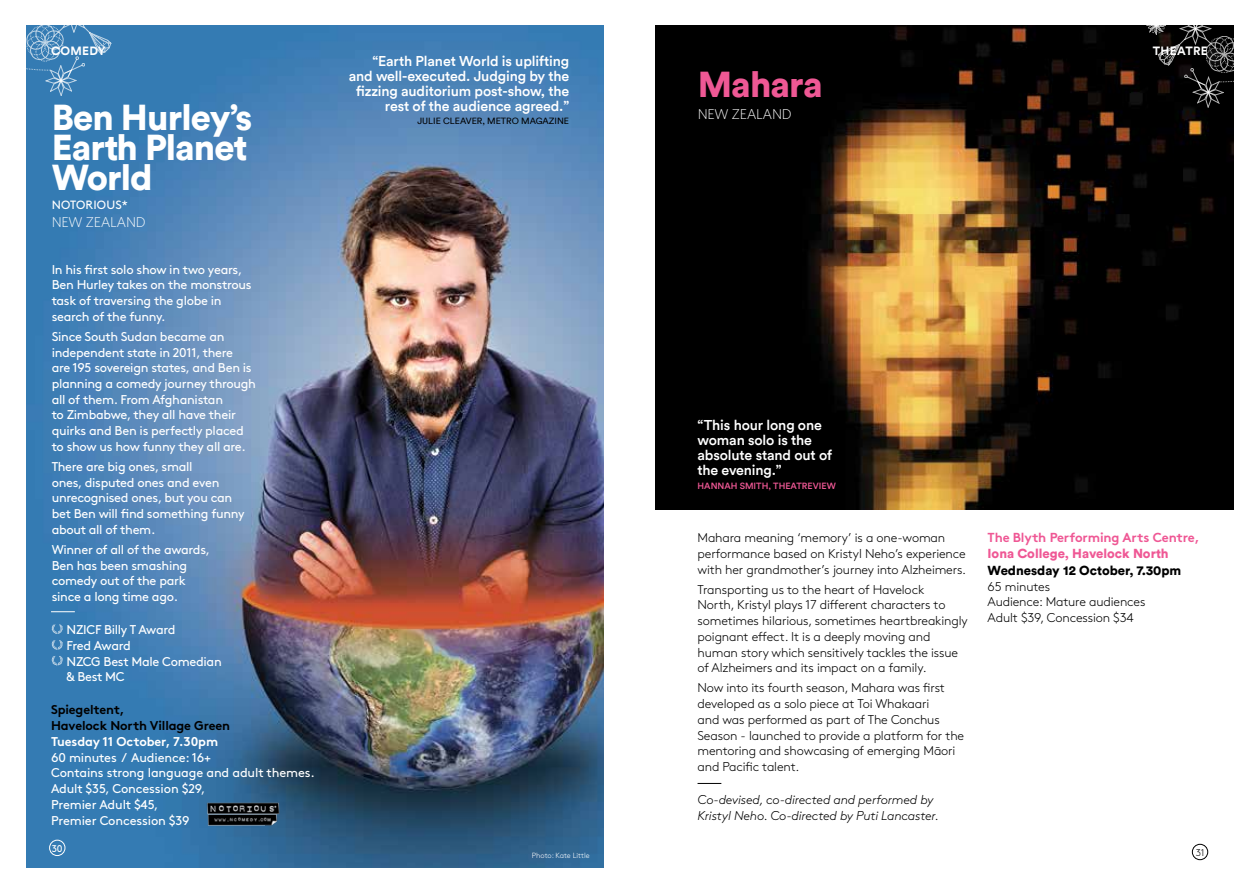
<style>
.page{position:relative;width:1259px;height:893px;background:#fff}
.page>*{position:absolute;margin:0;border:0;box-sizing:border-box;transform-origin:0 0}
.t1{font:900 36px/30px "Circular";letter-spacing:-.025em;color:#fff}
.t2{font:900 36px "Circular";letter-spacing:-.025em;color:#ef5895}
.t3{font:500 14.25px/15px "Circular";letter-spacing:-.01em;color:#fff;text-align:right}
.t4{font:300 14.25px "Whitney HTF";letter-spacing:-.025em;color:#fff}
.t5{font:700 13.05px "Brown";letter-spacing:-.01em;color:#ef5895}
.t6{font:900 13.05px "Circular";color:#ef5895}
.t7{font:900 13.05px "Circular";color:#000}
.t8{font:12.75px/15.8px "Brown";letter-spacing:-.025em;color:#fff}
.t9{font:300 12.75px/15.8px "Brown";letter-spacing:-.01em;color:#000}
.t10{font:italic 300 12.75px/15.8px "Brown";letter-spacing:-.01em;color:#000}
.t11{font:700 12.75px/15.8px "Brown";letter-spacing:-.01em;color:#000}
.t12{font:700 12.75px "Brown";letter-spacing:-.01em;color:#fff}
.t13{font:700 12px "Circular";letter-spacing:.025em;color:#fff}
.t14{font:12px "Brown";letter-spacing:.015em;color:#fff}
.t15{font:300 9.75px "Brown";color:#000}
.t16{font:9.75px "Brown";color:#fff}
.t17{font:9px "Circular";color:#000}
.t18{font:500 9px "Circular";color:#ef5895}
.t19{font:300 7.5px "Brown";letter-spacing:-.005em;color:#fff}
</style>
<div class="page">
<img style="left:27px;top:26px;width:576px;height:841px">
<svg style="left:26px;top:25px;width:105px;height:86px;background:#4183b7"></svg>
<svg style="left:52px;top:624px;width:11px;height:10px"></svg>
<svg style="left:52px;top:640px;width:11px;height:10px"></svg>
<svg style="left:52px;top:656px;width:11px;height:10px"></svg>
<svg style="left:51px;top:611px;width:24px;height:1px"></svg>
<img style="left:655px;top:26px;width:578px;height:483px">
<svg style="left:1138px;top:25px;width:96px;height:98px;background:#151514"></svg>
<img style="left:206px;top:801px;width:74px;height:26px">
<svg style="left:697px;top:783px;width:24px;height:1px"></svg>
<div style="left:1192px;top:844px;width:16px;height:16px;border:1px solid #000;border-radius:50%"></div>
<div style="left:49px;top:840px;width:16px;height:16px;border:1px solid #fff;border-radius:50%"></div>
<p class="t13" style="left:51px;top:43px;width:56px">COMEDY</p>
<h1 class="t1" style="left:52px;top:101px;width:202px">Ben Hurley’s<br>Earth Planet<br>World</h1>
<p class="t14" style="left:52px;top:196px;width:78px">NOTORIOUS*</p>
<p class="t4" style="left:52px;top:214px;width:96px">NEW ZEALAND</p>
<p class="t8" style="left:52px;top:260px;width:201px">In his first solo show in two years,<br>Ben Hurley takes on the monstrous task of traversing the globe in search of the funny.</p>
<p class="t8" style="left:52px;top:327px;width:206px">Since South Sudan became an independent state in 2011, there<br>are 195 sovereign states, and Ben is planning a comedy journey through all of them. From Afghanistan<br>to Zimbabwe, they all have their quirks and Ben is perfectly placed to show us how funny they all are.</p>
<p class="t8" style="left:52px;top:458px;width:194px">There are big ones, small<br>ones, disputed ones and even unrecognised ones, but you can bet Ben will find something funny about all of them.</p>
<p class="t8" style="left:52px;top:541px;width:160px">Winner of all of the awards,<br>Ben has been smashing comedy out of the park since a long time ago.</p>
<p class="t8" style="left:67px;top:621px;width:157px">NZICF Billy T Award<br>Fred Award<br>NZCG Best Male Comedian &amp; Best MC</p>
<p class="t11" style="left:51px;top:701px;width:180px">Spiegeltent,<br>Havelock North Village Green</p>
<p class="t12" style="left:51px;top:731px;width:169px">Tuesday 11 October, 7.30pm</p>
<p class="t8" style="left:51px;top:748px;width:265px">60 minutes / Audience: 16+<br>Contains strong language and adult themes.<br>Adult $35, Concession $29,<br>Premier Adult $45,<br>Premier Concession $39</p>
<p class="t16" style="left:52px;top:841px;width:12px">30</p>
<p class="t3" style="left:349px;top:53px;width:222px">“Earth Planet World is uplifting and well-executed. Judging by the fizzing auditorium post-show, the rest of the audience agreed.”</p>
<p class="t17" style="left:417px;top:116px;width:153px">JULIE CLEAVER, METRO MAGAZINE</p>
<p class="t19" style="left:532px;top:850px;width:59px">Photo: Kate Little</p>
<h1 class="t2" style="left:698px;top:60px;width:127px">Mahara</h1>
<p class="t4" style="left:698px;top:106px;width:96px">NEW ZEALAND</p>
<p class="t13" style="left:1153px;top:43px;width:56px">THEATRE</p>
<p class="t3" style="left:697px;top:417px;width:136px;text-align:left">“This hour long one woman solo is the absolute stand out of the evening.”</p>
<p class="t18" style="left:697px;top:480px;width:140px">HANNAH SMITH, THEATREVIEW</p>
<p class="t9" style="left:697px;top:529px;width:270px">Mahara meaning ‘memory’ is a one-woman performance based on Kristyl Neho’s experience with her grandmother’s journey into Alzheimers.</p>
<p class="t9" style="left:697px;top:580px;width:272px">Transporting us to the heart of Havelock<br>North, Kristyl plays 17 different characters to sometimes hilarious, sometimes heartbreakingly poignant effect. It is a deeply moving and human story which sensitively tackles the issue of Alzheimers and its impact on a family.</p>
<p class="t9" style="left:697px;top:679px;width:268px">Now into its fourth season, Mahara was first developed as a solo piece at Toi Whakaari<br>and was performed as part of The Conchus Season - launched to provide a platform for the mentoring and showcasing of emerging Māori and Pacific talent.</p>
<p class="t10" style="left:697px;top:791px;width:243px">Co-devised, co-directed and performed by<br>Kristyl Neho. Co-directed by Puti Lancaster.</p>
<p class="t5" style="left:987px;top:527px;width:213px">The Blyth Performing Arts Centre,</p>
<p class="t6" style="left:987px;top:545px;width:182px">Iona College, Havelock North</p>
<p class="t7" style="left:987px;top:562px;width:195px">Wednesday 12 October, 7.30pm</p>
<p class="t9" style="left:987px;top:577px;width:159px">65 minutes<br>Audience: Mature audiences<br>Adult $39, Concession $34</p>
<p class="t15" style="left:1195px;top:845px;width:10px">31</p>
</div>
